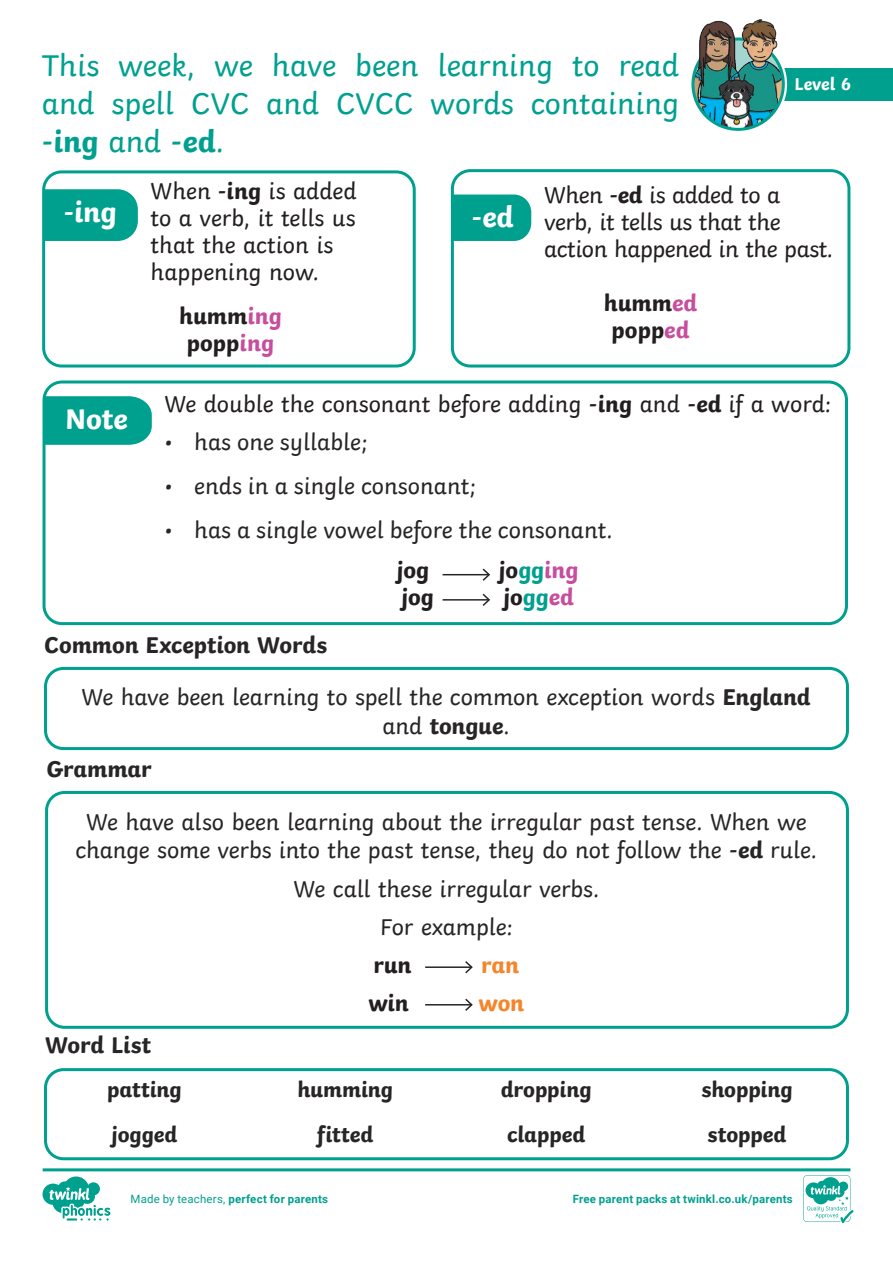
<style>
.page{position:relative;width:893px;height:1263px;background:#fff}
.page>*{position:absolute;margin:0;border:0;box-sizing:border-box;transform-origin:0 0}
.Heading_3{font:31.5px/37.8px "Twinkl";color:#00a08f;text-align:justify}
.Heading_1{font:700 30px "Twinkl";letter-spacing:-.005em;color:#fff}
.Adult_Body_Copy{font:24px/28.8px "Twinkl";letter-spacing:-.005em;color:#282526;text-align:center}
.t1{font:24px/27px "Twinkl";color:#231f20}
.t2{font:24px/27px "Twinkl";letter-spacing:-.02em;color:#231f20}
.Adult_Body_Copy-2{font:700 24px "Twinkl";color:#231f20}
.Heading_2{font:700 24px "Twinkl";letter-spacing:-.005em;color:#282526}
.t3{font:700 24px "Twinkl";color:#c74d9d}
.Adult_Body_Copy-3{font:700 24px "Twinkl";letter-spacing:-.005em;color:#f5852a}
.Heading_2-2{font:700 22.5px "Twinkl";letter-spacing:-.005em;color:#282526}
.t4{font:700 18px "Twinkl";color:#fff}
.t5{font:700 11.4px "Roboto";letter-spacing:.02em;color:#00a08f}
.s1{font-weight:700}
.s2{color:#c74d9d}
.s3{color:#231f20}
.s4{color:#00a08f}
.s5{font-weight:400}
</style>
<div class="page">
<div style="left:42px;top:170px;width:374px;height:197px;border:3px solid #00a08f;border-radius:18px"></div>
<div style="left:43px;top:380px;width:805px;height:245px;border:3px solid #00a08f;border-radius:18px"></div>
<div style="left:451px;top:169px;width:399px;height:198px;border:3px solid #00a08f;border-radius:18px"></div>
<div style="left:44px;top:189px;width:94px;height:52px;background:#00a08f"></div>
<svg style="left:44px;top:396px;width:108px;height:49px;background:#0ba494"></svg>
<div style="left:451px;top:195px;width:80px;height:46px;background:#00a08f"></div>
<hr style="left:443px;top:574px;width:46px;height:1px;background:#282526">
<svg style="left:481px;top:568px;width:9px;height:13px"></svg>
<hr style="left:443px;top:599px;width:46px;height:2px;background:#282526">
<svg style="left:481px;top:593px;width:9px;height:13px"></svg>
<div style="left:44px;top:1068px;width:805px;height:92px;border:3px solid #00a08f;border-radius:18px"></div>
<div style="left:44px;top:667px;width:805px;height:83px;border:3px solid #00a08f;border-radius:18px"></div>
<div style="left:45px;top:791px;width:804px;height:238px;border:3px solid #00a08f;border-radius:18px"></div>
<hr style="left:425px;top:966px;width:47px;height:2px;background:#282526">
<svg style="left:464px;top:961px;width:9px;height:13px"></svg>
<hr style="left:425px;top:1004px;width:47px;height:1px;background:#282526">
<svg style="left:464px;top:998px;width:9px;height:13px"></svg>
<div style="left:769px;top:68px;width:124px;height:33px;background:#00a08f"></div>
<div style="left:689px;top:35px;width:98px;height:98px;border:8px solid #fff;border-radius:50%"></div>
<img style="left:693px;top:39px;width:90px;height:90px;border-radius:44px">
<div style="left:691px;top:38px;width:94px;height:93px;border:3px solid #00a08f;border-radius:50%"></div>
<img style="left:698px;top:19px;width:80px;height:79px">
<svg style="left:43px;top:1168px;width:810px;height:55px"></svg>
<p class="Heading_3" style="left:42px;top:44px;width:639px">This week, we have been learning to read and spell CVC and CVCC words containing <span class="s1">-ing</span> and <span class="s1">-ed</span>.</p>
<p class="t1" style="left:151px;top:175px;width:207px">When <span class="s1">-ing</span> is added to a verb, it tells us that the action is happening now.</p>
<p class="Adult_Body_Copy-2" style="left:179px;top:296px;width:105px">humm<span class="s2">ing</span></p>
<p class="Adult_Body_Copy-2" style="left:187px;top:323px;width:89px">popp<span class="s2">ing</span></p>
<p class="t1" style="left:165px;top:388px;width:668px">We double the consonant before adding <span class="s1">-ing</span> and <span class="s1">-ed</span> if a word:</p>
<p class="Adult_Body_Copy" style="left:165px;top:425px;width:204px">• has one syllable;</p>
<p class="Adult_Body_Copy" style="left:164px;top:469px;width:313px">• ends in a single consonant;</p>
<p class="Adult_Body_Copy" style="left:164px;top:514px;width:450px">• has a single vowel before the consonant.</p>
<p class="Adult_Body_Copy-2" style="left:397px;top:550px;width:34px">jog</p>
<p class="t3" style="left:499px;top:550px;width:81px"><span class="s3">jo</span><span class="s4">gg</span>ing</p>
<p class="Adult_Body_Copy-2" style="left:401px;top:577px;width:34px">jog</p>
<p class="Adult_Body_Copy-2" style="left:504px;top:577px;width:72px">jo<span class="s4">gg</span><span class="s2">ed</span></p>
<p class="t4" style="left:795px;top:69px;width:58px">Level 6</p>
<p class="t2" style="left:544px;top:179px;width:291px">When <span class="s1">-ed</span> is added to a verb, it tells us that the action happened in the past.</p>
<p class="Adult_Body_Copy-2" style="left:604px;top:283px;width:95px">humm<span class="s2">ed</span></p>
<p class="Adult_Body_Copy-2" style="left:612px;top:310px;width:79px">popp<span class="s2">ed</span></p>
<p class="Heading_1" style="left:64px;top:187px;width:55px">-ing</p>
<p class="Heading_1" style="left:471px;top:192px;width:44px">-ed</p>
<p class="Heading_1" style="left:65px;top:394px;width:64px">Note</p>
<p class="Heading_2" style="left:44px;top:625px;width:284px">Common Exception Words</p>
<p class="Adult_Body_Copy" style="left:81px;top:681px;width:731px">We have been learning to spell the common exception words <span class="s1">England </span>and <span class="s1">tongue</span>.</p>
<p class="Heading_2" style="left:46px;top:749px;width:107px">Grammar</p>
<p class="Adult_Body_Copy" style="left:76px;top:805px;width:743px">We have also been learning about the irregular past tense. When we change some verbs into the past tense, they do not follow the <span class="s1">-ed</span> rule.</p>
<p class="Adult_Body_Copy" style="left:294px;top:872px;width:307px">We call these irregular verbs.</p>
<p class="Adult_Body_Copy" style="left:380px;top:910px;width:134px">For example:</p>
<p class="Adult_Body_Copy-2" style="left:374px;top:945px;width:40px">run</p>
<p class="Adult_Body_Copy-3" style="left:481px;top:945px;width:39px">ran</p>
<p class="Adult_Body_Copy-2" style="left:368px;top:983px;width:42px">win</p>
<p class="Adult_Body_Copy-3" style="left:479px;top:983px;width:47px">won</p>
<p class="Heading_2" style="left:45px;top:1025px;width:107px">Word List</p>
<p class="Heading_2-2" style="left:107px;top:1070px;width:76px">patting</p>
<p class="Heading_2-2" style="left:297px;top:1070px;width:97px">humming</p>
<p class="Heading_2-2" style="left:501px;top:1070px;width:93px">dropping</p>
<p class="Heading_2-2" style="left:701px;top:1070px;width:93px">shopping</p>
<p class="Heading_2-2" style="left:112px;top:1116px;width:67px">jogged</p>
<p class="Heading_2-2" style="left:317px;top:1116px;width:58px">fitted</p>
<p class="Heading_2-2" style="left:507px;top:1116px;width:80px">clapped</p>
<p class="Heading_2-2" style="left:708px;top:1116px;width:80px">stopped</p>
<p class="t5" style="left:131px;top:1190px;width:199px"><span class="s5">Made by teachers,</span> perfect for parents</p>
<p class="t5" style="left:573px;top:1191px;width:222px">Free parent packs at twinkl.co.uk/parents</p>
</div>
